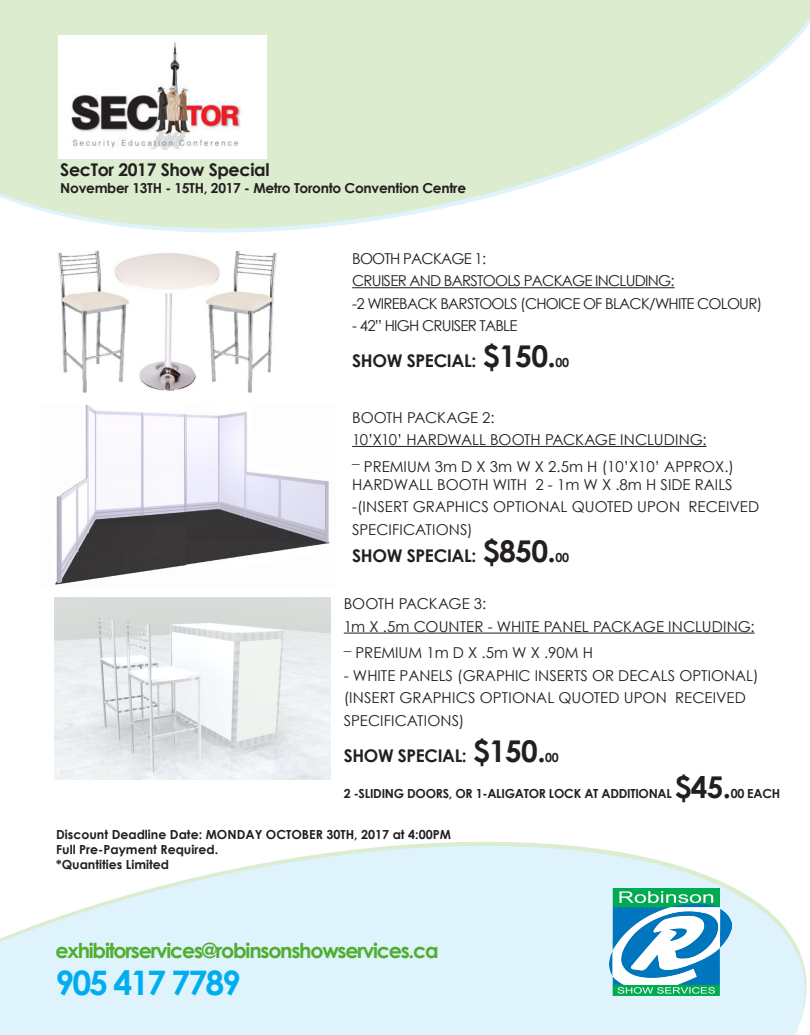
<style>
.page{position:relative;width:810px;height:1035px;background:#fff}
.page>*{position:absolute;margin:0;border:0;box-sizing:border-box;transform-origin:0 0}
.t1{font:700 33.75px "Century Gothic";letter-spacing:-.06em;color:#00aeef}
.t2{font:700 30px "Century Gothic";color:#231f20}
.t3{font:700 20.62px "Century Gothic";letter-spacing:-.06em;color:#4fad2f}
.t4{font:700 17.5px "Century Gothic";letter-spacing:-.02em;color:#231f20}
.t5{font:15px/22.5px "Century Gothic";color:#231f20}
.t6{font:15px "Century Gothic";letter-spacing:-.05em;color:#231f20}
.t7{font:700 13.75px "Century Gothic";letter-spacing:-.02em;color:#231f20}
.t8{font:700 12.5px "Century Gothic";color:#231f20}
.t9{font:700 12.5px "Century Gothic";letter-spacing:-.02em;color:#231f20}
.t10{font:700 12.5px "Century Gothic";letter-spacing:-.02em;color:#231f20}
.s1{font-size:30px}
</style>
<div class="page">
<svg style="left:0;top:841px;width:807px;height:194px;fill:#dff3fc"></svg>
<svg style="left:0;top:0;width:810px;height:233px;fill:#dbeccf"></svg>
<img style="left:609px;top:888px;width:123px;height:108px">
<hr style="left:352px;top:287px;width:323px;height:1px;background:#231f20">
<hr style="left:352px;top:446px;width:355px;height:1px;background:#231f20">
<img style="left:59px;top:36px;width:207px;height:123px">
<img style="left:58px;top:250px;width:219px;height:143px">
<img style="left:55px;top:405px;width:275px;height:180px">
<img style="left:55px;top:598px;width:276px;height:182px">
<hr style="left:344px;top:633px;width:411px;height:1px;background:#231f20">
<p class="t4" style="left:60px;top:157px;width:211px">SecTor 2017 Show Special</p>
<p class="t7" style="left:60px;top:177px;width:407px">November 13TH - 15TH, 2017 - Metro Toronto Convention Centre</p>
<p class="t6" style="left:352px;top:248px;width:136px">BOOTH PACKAGE 1:</p>
<p class="t6" style="left:352px;top:270px;width:324px">CRUISER AND BARSTOOLS PACKAGE INCLUDING:</p>
<p class="t6" style="left:352px;top:293px;width:412px">-2 WIREBACK BARSTOOLS (CHOICE OF BLACK/WHITE COLOUR)</p>
<p class="t6" style="left:352px;top:315px;width:167px">- 42” HIGH CRUISER TABLE</p>
<p class="t4" style="left:352px;top:348px;width:205px">SHOW SPECIAL: <span class="s1">$150.</span></p>
<p class="t8" style="left:555px;top:353px;width:15px">00</p>
<p class="t5" style="left:352px;top:406px;width:144px">BOOTH PACKAGE 2:</p>
<p class="t5" style="left:352px;top:428px;width:356px">10’X10’ HARDWALL BOOTH PACKAGE INCLUDING:</p>
<p class="t5" style="left:352px;top:446px;width:9px">_</p>
<p class="t5" style="left:364px;top:455px;width:372px">PREMIUM 3m D X 3m W X 2.5m H (10’X10’ APPROX.)</p>
<p class="t5" style="left:352px;top:473px;width:382px">HARDWALL BOOTH WITH 2 - 1m W X .8m H SIDE RAILS</p>
<p class="t5" style="left:352px;top:495px;width:409px">-(INSERT GRAPHICS OPTIONAL QUOTED UPON RECEIVED<br>SPECIFICATIONS)</p>
<p class="t4" style="left:352px;top:542px;width:205px">SHOW SPECIAL: <span class="s1">$850.</span></p>
<p class="t8" style="left:555px;top:548px;width:15px">00</p>
<p class="t5" style="left:344px;top:592px;width:144px">BOOTH PACKAGE 3:</p>
<p class="t5" style="left:344px;top:615px;width:412px">1m X .5m COUNTER - WHITE PANEL PACKAGE INCLUDING:</p>
<p class="t5" style="left:344px;top:633px;width:9px">_</p>
<p class="t5" style="left:355px;top:642px;width:239px">PREMIUM 1m D X .5m W X .90M H</p>
<p class="t5" style="left:344px;top:664px;width:416px">- WHITE PANELS (GRAPHIC INSERTS OR DECALS OPTIONAL)</p>
<p class="t5" style="left:344px;top:687px;width:404px">(INSERT GRAPHICS OPTIONAL QUOTED UPON RECEIVED<br>SPECIFICATIONS)</p>
<p class="t4" style="left:344px;top:742px;width:203px">SHOW SPECIAL: <span class="s1">$150.</span></p>
<p class="t8" style="left:545px;top:748px;width:15px">00</p>
<p class="t9" style="left:344px;top:784px;width:330px">2 -SLIDING DOORS, OR 1-ALIGATOR LOCK AT ADDITIONAL</p>
<p class="t2" style="left:675px;top:764px;width:58px">$45.</p>
<p class="t10" style="left:731px;top:784px;width:51px">00 EACH</p>
<p class="t8" style="left:56px;top:825px;width:396px">Discount Deadline Date: MONDAY OCTOBER 30TH, 2017 at 4:00PM</p>
<p class="t8" style="left:56px;top:840px;width:164px">Full Pre-Payment Required.</p>
<p class="t8" style="left:56px;top:855px;width:115px">*Quantities Limited</p>
<p class="t3" style="left:56px;top:935px;width:385px">exhibitorservices@robinsonshowservices.ca</p>
<p class="t1" style="left:56px;top:957px;width:187px">905 417 7789</p>
</div>
